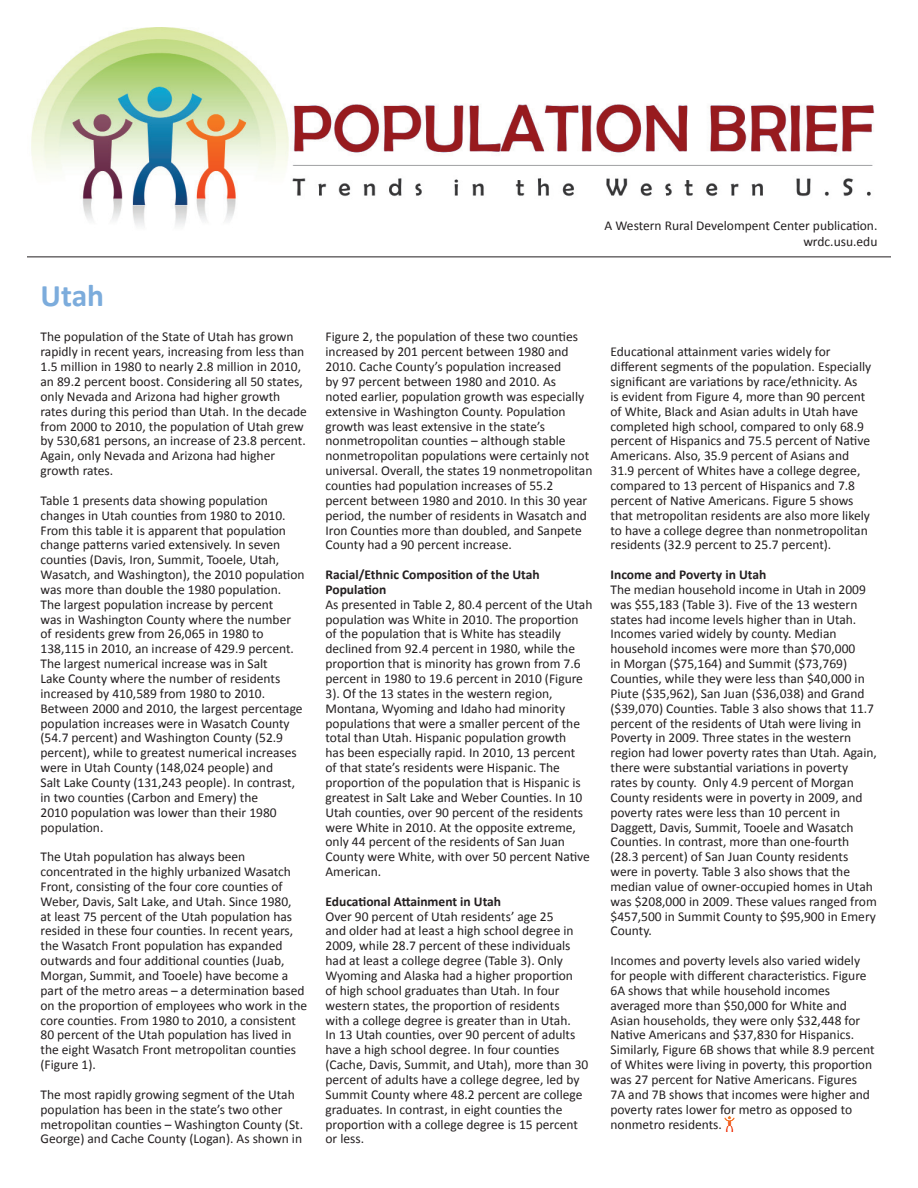
<style>
.page{position:relative;width:918px;height:1188px;background:#fff}
.page>*{position:absolute;margin:0;border:0;box-sizing:border-box;transform-origin:0 0}
.t1{font:700 31.5px "Calibri";color:#7cacdc}
.t2{font:13.5px/14.9px "Calibri";color:#231f20}
.t3{font:700 13.5px/14.9px "Calibri";color:#231f20}
</style>
<div class="page">
<img style="left:31px;top:27px;width:844px;height:199px">
<hr style="left:27px;top:256px;width:864px;height:1px;background:#231f20">
<svg style="left:724px;top:1117px;width:10px;height:14px"></svg>
<p class="t1" style="left:40px;top:275px;width:65px">Utah</p>
<p class="t2" style="left:40px;top:330px;width:268px">The population of the State of Utah has grown rapidly in recent years, increasing from less than 1.5 million in 1980 to nearly 2.8 million in 2010, an 89.2 percent boost. Considering all 50 states, only Nevada and Arizona had higher growth rates during this period than Utah. In the decade from 2000 to 2010, the population of Utah grew by 530,681 persons, an increase of 23.8 percent.<br>Again, only Nevada and Arizona had higher growth rates.</p>
<p class="t2" style="left:40px;top:493px;width:266px">Table 1 presents data showing population changes in Utah counties from 1980 to 2010.<br>From this table it is apparent that population change patterns varied extensively. In seven counties (Davis, Iron, Summit, Tooele, Utah, Wasatch, and Washington), the 2010 population was more than double the 1980 population.<br>The largest population increase by percent<br>was in Washington County where the number of residents grew from 26,065 in 1980 to 138,115 in 2010, an increase of 429.9 percent.<br>The largest numerical increase was in Salt<br>Lake County where the number of residents increased by 410,589 from 1980 to 2010.<br>Between 2000 and 2010, the largest percentage population increases were in Wasatch County (54.7 percent) and Washington County (52.9 percent), while to greatest numerical increases were in Utah County (148,024 people) and<br>Salt Lake County (131,243 people). In contrast, in two counties (Carbon and Emery) the<br>2010 population was lower than their 1980 population.</p>
<p class="t2" style="left:40px;top:849px;width:268px">The Utah population has always been concentrated in the highly urbanized Wasatch Front, consisting of the four core counties of Weber, Davis, Salt Lake, and Utah. Since 1980,<br>at least 75 percent of the Utah population has resided in these four counties. In recent years, the Wasatch Front population has expanded outwards and four additional counties (Juab, Morgan, Summit, and Tooele) have become a part of the metro areas – a determination based on the proportion of employees who work in the core counties. From 1980 to 2010, a consistent 80 percent of the Utah population has lived in the eight Wasatch Front metropolitan counties (Figure 1).</p>
<p class="t2" style="left:40px;top:1087px;width:264px">The most rapidly growing segment of the Utah population has been in the state’s two other metropolitan counties – Washington County (St.<br>George) and Cache County (Logan). As shown in</p>
<p class="t2" style="left:605px;top:218px;width:274px">A Western Rural Develompent Center publication.</p>
<p class="t2" style="left:803px;top:234px;width:76px">wrdc.usu.edu</p>
<p class="t2" style="left:326px;top:330px;width:268px">Figure 2, the population of these two counties increased by 201 percent between 1980 and 2010. Cache County’s population increased<br>by 97 percent between 1980 and 2010. As<br>noted earlier, population growth was especially extensive in Washington County. Population growth was least extensive in the state’s nonmetropolitan counties – although stable nonmetropolitan populations were certainly not universal. Overall, the states 19 nonmetropolitan counties had population increases of 55.2 percent between 1980 and 2010. In this 30 year period, the number of residents in Wasatch and Iron Counties more than doubled, and Sanpete County had a 90 percent increase.</p>
<p class="t3" style="left:326px;top:567px;width:216px">Racial/Ethnic Composition of the Utah<br>Population</p>
<p class="t2" style="left:326px;top:597px;width:268px">As presented in Table 2, 80.4 percent of the Utah population was White in 2010. The proportion of the population that is White has steadily declined from 92.4 percent in 1980, while the proportion that is minority has grown from 7.6 percent in 1980 to 19.6 percent in 2010 (Figure 3). Of the 13 states in the western region, Montana, Wyoming and Idaho had minority populations that were a smaller percent of the total than Utah. Hispanic population growth<br>has been especially rapid. In 2010, 13 percent<br>of that state’s residents were Hispanic. The proportion of the population that is Hispanic is greatest in Salt Lake and Weber Counties. In 10<br>Utah counties, over 90 percent of the residents were White in 2010. At the opposite extreme, only 44 percent of the residents of San Juan County were White, with over 50 percent Native American.</p>
<p class="t3" style="left:326px;top:894px;width:177px">Educational Attainment in Utah</p>
<p class="t2" style="left:326px;top:909px;width:264px">Over 90 percent of Utah residents’ age 25<br>and older had at least a high school degree in 2009, while 28.7 percent of these individuals had at least a college degree (Table 3). Only Wyoming and Alaska had a higher proportion<br>of high school graduates than Utah. In four western states, the proportion of residents<br>with a college degree is greater than in Utah.<br>In 13 Utah counties, over 90 percent of adults have a high school degree. In four counties (Cache, Davis, Summit, and Utah), more than 30 percent of adults have a college degree, led by Summit County where 48.2 percent are college graduates. In contrast, in eight counties the proportion with a college degree is 15 percent or less.</p>
<p class="t2" style="left:610px;top:344px;width:262px">Educational attainment varies widely for different segments of the population. Especially significant are variations by race/ethnicity. As<br>is evident from Figure 4, more than 90 percent of White, Black and Asian adults in Utah have completed high school, compared to only 68.9 percent of Hispanics and 75.5 percent of Native Americans. Also, 35.9 percent of Asians and 31.9 percent of Whites have a college degree, compared to 13 percent of Hispanics and 7.8 percent of Native Americans. Figure 5 shows that metropolitan residents are also more likely to have a college degree than nonmetropolitan residents (32.9 percent to 25.7 percent).</p>
<p class="t3" style="left:610px;top:567px;width:157px">Income and Poverty in Utah</p>
<p class="t2" style="left:610px;top:582px;width:268px">The median household income in Utah in 2009 was $55,183 (Table 3). Five of the 13 western states had income levels higher than in Utah.<br>Incomes varied widely by county. Median household incomes were more than $70,000<br>in Morgan ($75,164) and Summit ($73,769)<br>Counties, while they were less than $40,000 in Piute ($35,962), San Juan ($36,038) and Grand ($39,070) Counties. Table 3 also shows that 11.7 percent of the residents of Utah were living in Poverty in 2009. Three states in the western region had lower poverty rates than Utah. Again, there were substantial variations in poverty rates by county. Only 4.9 percent of Morgan County residents were in poverty in 2009, and poverty rates were less than 10 percent in Daggett, Davis, Summit, Tooele and Wasatch Counties. In contrast, more than one-fourth (28.3 percent) of San Juan County residents were in poverty. Table 3 also shows that the median value of owner-occupied homes in Utah was $208,000 in 2009. These values ranged from $457,500 in Summit County to $95,900 in Emery County.</p>
<p class="t2" style="left:610px;top:953px;width:266px">Incomes and poverty levels also varied widely for people with different characteristics. Figure 6A shows that while household incomes averaged more than $50,000 for White and Asian households, they were only $32,448 for Native Americans and $37,830 for Hispanics.<br>Similarly, Figure 6B shows that while 8.9 percent of Whites were living in poverty, this proportion was 27 percent for Native Americans. Figures 7A and 7B shows that incomes were higher and poverty rates lower for metro as opposed to nonmetro residents.</p>
</div>
